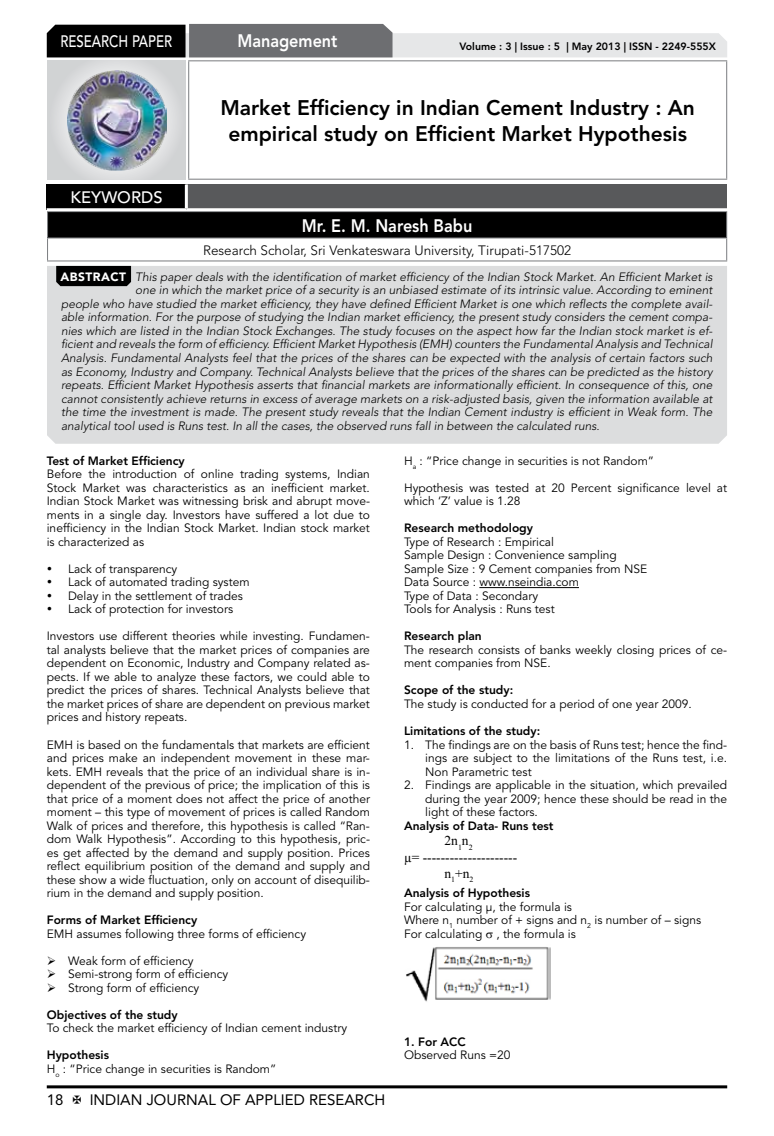
<style>
.page{position:relative;width:774px;height:1136px;background:#fff}
.page>*{position:absolute;margin:0;border:0;box-sizing:border-box;transform-origin:0 0}
.t1{font:800 21px/25.2px "Avenir LT Std";color:#000;text-align:center}
.t2{font:800 18px "Avenir LT Std";color:#fff;scale:.9 1}
.t3{font:500 16.5px "Avenir LT Std";color:#fff;scale:.8 1}
.t4{font:500 16.5px "Avenir LT Std";color:#fff}
.t5{font:15px "Avenir LT Std";color:#000}
.t6{font:300 13.5px "Avenir LT Std";color:#000}
.t7{font:13.5px/16.2px "Times New Roman";color:#000;text-align:center}
.t8{font:12px/13.5px "Avenir LT Std";color:#000;text-align:justify}
.t9{font:italic 300 12px "Avenir LT Std";color:#000}
.t10{font:800 12px "Avenir LT Std";color:#000}
.t11{font:800 10.5px "Avenir LT Std";color:#000}
.s1{font-weight:900;font-style:normal;color:#fff}
.s2{font-weight:800}
</style>
<div class="page">
<hr style="left:47px;top:1085px;width:680px;height:3px;background:#000">
<div style="left:48px;top:61px;width:137px;height:119px;background:linear-gradient(to right,#d9dadb,#d8dadb)"></div>
<img style="left:67px;top:71px;width:100px;height:99px">
<svg style="left:47px;top:24px;width:680px;height:33px;background:#989899"></svg>
<hr style="left:188px;top:60px;width:539px;height:1px;background:#808285">
<hr style="left:188px;top:61px;width:1px;height:118px;background:#808285">
<hr style="left:726px;top:61px;width:1px;height:118px;background:#808285">
<hr style="left:188px;top:179px;width:539px;height:1px;background:#808285">
<div style="left:48px;top:211px;width:679px;height:27px;background:#000"></div>
<hr style="left:47px;top:211px;width:680px;height:1px;background:#808285">
<hr style="left:47px;top:237px;width:680px;height:1px;background:#808285">
<svg style="left:47px;top:212px;width:1px;height:48px"></svg>
<svg style="left:726px;top:212px;width:1px;height:48px"></svg>
<hr style="left:47px;top:260px;width:680px;height:1px;background:#808285">
<div style="left:47px;top:184px;width:139px;height:26px;background:#000"></div>
<div style="left:186px;top:184px;width:541px;height:26px;background:#58595b"></div>
<hr style="left:185px;top:184px;width:3px;height:24px;background:#fff">
<hr style="left:47px;top:208px;width:139px;height:3px;background:#fff">
<hr style="left:186px;top:208px;width:541px;height:3px;background:#fff">
<div style="left:47px;top:266px;width:680px;height:177px;background:#dcddde"></div>
<svg style="left:56px;top:266px;width:75px;height:20px"></svg>
<hr style="left:479px;top:587px;width:100px;height:1px;background:#000">
<img style="left:406px;top:947px;width:144px;height:55px">
<h3 class="t3" style="left:60px;top:32px;width:139px">RESEARCH PAPER</h3>
<h2 class="t2" style="left:237px;top:30px;width:113px">Management</h2>
<p class="t11" style="left:459px;top:41px;width:258px">Volume : 3 | Issue : 5 | May 2013 | ISSN - 2249-555X</p>
<h3 class="t4" style="left:70px;top:188px;width:94px">KEYWORDS</h3>
<h1 class="t1" style="left:220px;top:95px;width:476px">Market Efficiency in Indian Cement Industry : An empirical study on Efficient Market Hypothesis</h1>
<h2 class="t2" style="left:302px;top:215px;width:191px">Mr. E. M. Naresh Babu</h2>
<p class="t6" style="left:203px;top:242px;width:370px">Research Scholar, Sri Venkateswara University, Tirupati-517502</p>
<p class="t9" style="left:60px;top:270px;width:654px"><span class="s1">ABSTRACT</span> This paper deals with the identification of market efficiency of the Indian Stock Market. An Efficient Market is</p>
<p class="t9" style="left:135px;top:283px;width:579px">one in which the market price of a security is an unbiased estimate of its intrinsic value. According to eminent</p>
<p class="t9" style="left:61px;top:297px;width:653px">people who have studied the market efficiency, they have defined Efficient Market is one which reflects the complete avail-</p>
<p class="t9" style="left:61px;top:310px;width:653px">able information. For the purpose of studying the Indian market efficiency, the present study considers the cement compa-</p>
<p class="t9" style="left:61px;top:324px;width:653px">nies which are listed in the Indian Stock Exchanges. The study focuses on the aspect how far the Indian stock market is ef-</p>
<p class="t9" style="left:61px;top:337px;width:653px">ficient and reveals the form of efficiency. Efficient Market Hypothesis (EMH) counters the Fundamental Analysis and Technical</p>
<p class="t9" style="left:61px;top:351px;width:653px">Analysis. Fundamental Analysts feel that the prices of the shares can be expected with the analysis of certain factors such</p>
<p class="t9" style="left:61px;top:364px;width:653px">as Economy, Industry and Company. Technical Analysts believe that the prices of the shares can be predicted as the history</p>
<p class="t9" style="left:61px;top:378px;width:653px">repeats. Efficient Market Hypothesis asserts that financial markets are informationally efficient. In consequence of this, one</p>
<p class="t9" style="left:61px;top:391px;width:653px">cannot consistently achieve returns in excess of average markets on a risk-adjusted basis, given the information available at</p>
<p class="t9" style="left:61px;top:405px;width:653px">the time the investment is made. The present study reveals that the Indian Cement industry is efficient in Weak form. The</p>
<p class="t9" style="left:61px;top:418px;width:540px">analytical tool used is Runs test. In all the cases, the observed runs fall in between the calculated runs.</p>
<p class="t10" style="left:47px;top:453px;width:140px">Test of Market Efficiency</p>
<p class="t8" style="left:47px;top:467px;width:325px">Before the introduction of online trading systems, Indian Stock Market was characteristics as an inefficient market.<br>Indian Stock Market was witnessing brisk and abrupt move&shy;ments in a single day. Investors have suffered a lot due to inefficiency in the Indian Stock Market. Indian stock market is characterized as</p>
<p class="t8" style="left:47px;top:562px;width:132px">• Lack of transparency</p>
<p class="t8" style="left:47px;top:575px;width:204px">• Lack of automated trading system</p>
<p class="t8" style="left:47px;top:589px;width:198px">• Delay in the settlement of trades</p>
<p class="t8" style="left:47px;top:602px;width:188px">• Lack of protection for investors</p>
<p class="t8" style="left:47px;top:629px;width:325px">Investors use different theories while investing. Fundamen&shy;tal analysts believe that the market prices of companies are dependent on Economic, Industry and Company related as&shy;pects. If we able to analyze these factors, we could able to predict the prices of shares. Technical Analysts believe that the market prices of share are dependent on previous market prices and history repeats.</p>
<p class="t8" style="left:47px;top:737px;width:325px">EMH is based on the fundamentals that markets are efficient and prices make an independent movement in these mar&shy;kets. EMH reveals that the price of an individual share is in&shy;dependent of the previous of price; the implication of this is that price of a moment does not affect the price of another moment – this type of movement of prices is called Random Walk of prices and therefore, this hypothesis is called “Ran&shy;dom Walk Hypothesis”. According to this hypothesis, pric&shy;es get affected by the demand and supply position. Prices reflect equilibrium position of the demand and supply and these show a wide fluctuation, only on account of disequilib&shy;rium in the demand and supply position.</p>
<p class="t10" style="left:47px;top:912px;width:152px">Forms of Market Efficiency</p>
<p class="t8" style="left:47px;top:926px;width:261px">EMH assumes following three forms of efficiency</p>
<p class="t8" style="left:47px;top:953px;width:148px">➢ Weak form of efficiency</p>
<p class="t8" style="left:47px;top:967px;width:183px">➢ Semi-strong form of efficiency</p>
<p class="t8" style="left:47px;top:980px;width:154px">➢ Strong form of efficiency</p>
<p class="t10" style="left:47px;top:1007px;width:132px">Objectives of the study</p>
<p class="t8" style="left:47px;top:1021px;width:302px">To check the market efficiency of Indian cement industry</p>
<p class="t8" style="left:47px;top:1048px;width:231px"><span class="s2">Hypothesis<br></span>H<sub>o</sub> : “Price change in securities is Random”</p>
<p class="t8" style="left:404px;top:454px;width:252px">H<sub>a</sub> : “Price change in securities is not Random”</p>
<p class="t8" style="left:404px;top:481px;width:325px">Hypothesis was tested at 20 Percent significance level at which ‘Z’ value is 1.28</p>
<p class="t10" style="left:404px;top:521px;width:131px">Research methodology</p>
<p class="t8" style="left:404px;top:535px;width:245px;text-align:left">Type of Research : Empirical<br>Sample Design : Convenience sampling<br>Sample Size : 9 Cement companies from NSE<br>Data Source : www.nseindia.com<br>Type of Data : Secondary<br>Tools for Analysis : Runs test</p>
<p class="t10" style="left:404px;top:629px;width:79px">Research plan</p>
<p class="t8" style="left:404px;top:643px;width:325px">The research consists of banks weekly closing prices of ce&shy;ment companies from NSE.</p>
<p class="t10" style="left:404px;top:683px;width:111px">Scope of the study:</p>
<p class="t8" style="left:404px;top:697px;width:289px">The study is conducted for a period of one year 2009.</p>
<p class="t10" style="left:404px;top:723px;width:138px">Limitations of the study:</p>
<p class="t8" style="left:425px;top:737px;width:303px;text-indent:-21px">1. The findings are on the basis of Runs test; hence the find&shy;ings are subject to the limitations of the Runs test, i.e.<br>Non Parametric test</p>
<p class="t8" style="left:425px;top:778px;width:303px;text-indent:-21px">2. Findings are applicable in the situation, which prevailed during the year 2009; hence these should be read in the light of these factors.</p>
<p class="t10" style="left:404px;top:818px;width:151px">Analysis of Data- Runs test</p>
<p class="t7" style="left:404px;top:832px;width:115px">2n<sub>1</sub>n<sub>2<br></sub>µ= --------------------- n<sub>1</sub>+n<sub>2</sub></p>
<p class="t10" style="left:404px;top:885px;width:127px">Analysis of Hypothesis</p>
<p class="t8" style="left:404px;top:899px;width:299px;text-align:left">For calculating µ, the formula is<br>Where n<sub>1</sub> number of + signs and n<sub>2</sub> is number of – signs<br>For calculating ▲ , the formula is</p>
<p class="t10" style="left:404px;top:1034px;width:63px">1. For ACC</p>
<p class="t8" style="left:404px;top:1048px;width:108px">Observed Runs =20</p>
<p class="t5" style="left:47px;top:1090px;width:18px">18</p>
<p class="t5" style="left:90px;top:1090px;width:297px">INDIAN JOURNAL OF APPLIED RESEARCH</p>
</div>
